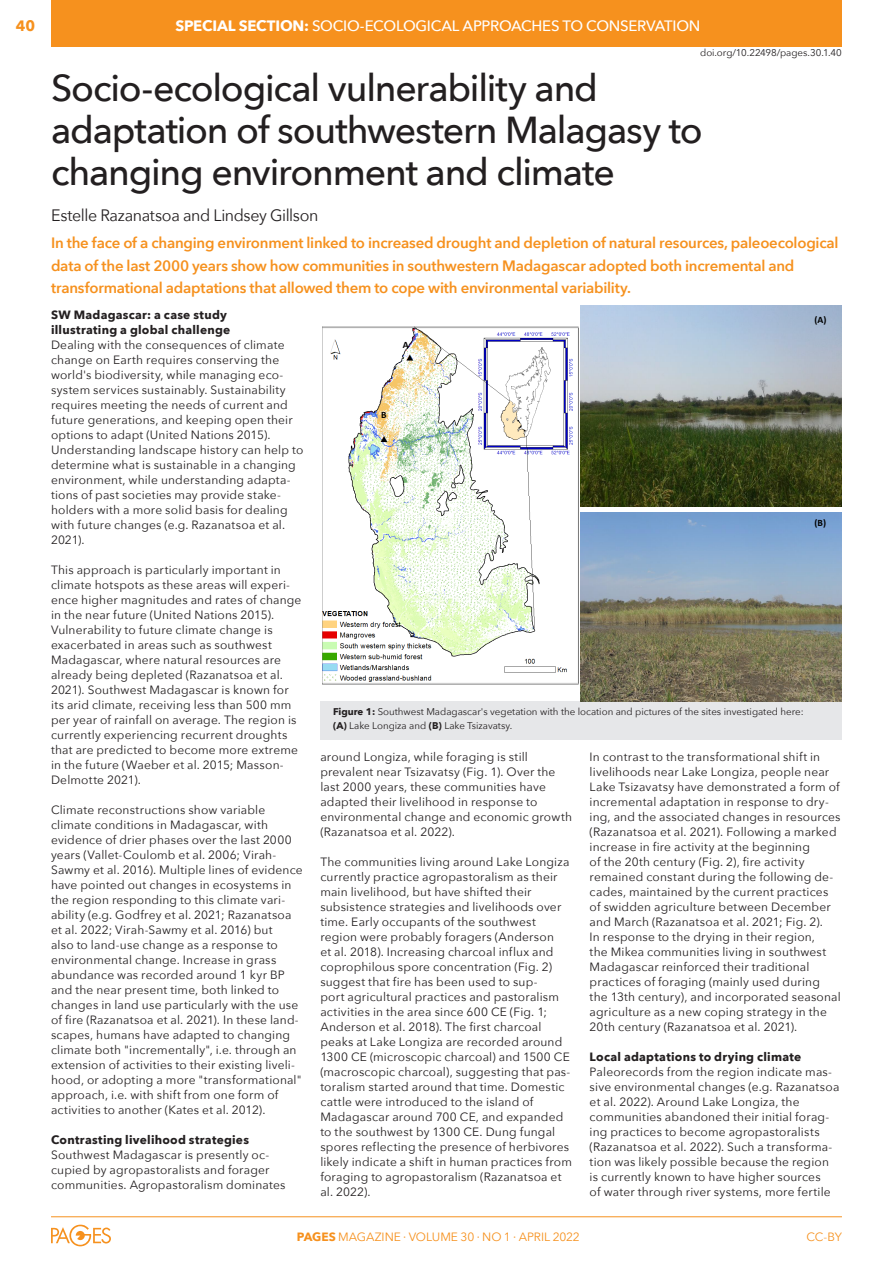
<style>
.page{position:relative;width:893px;height:1263px;background:#fff}
.page>*{position:absolute;margin:0;border:0;box-sizing:border-box;transform-origin:0 0}
.ARTICLE-Title{font:500 37.5px/42px "Avenir Next";letter-spacing:-.03em;color:#231f20}
.ARTICLE-Authors{font:16.5px "Avenir Next";letter-spacing:-.025em;color:#231f20}
.ARTICLE-Abstract{font:600 15px/22.5px "Avenir Next";letter-spacing:-.015em;color:#f6911e}
.HEADER-Title{font:500 15px "Avenir Next";letter-spacing:-.015em;color:#fff}
.t1{font:700 15px "Avenir Next";color:#f6911e}
._3col-text{font:12px/15px "Avenir Next";letter-spacing:.015em;color:#231f20}
._3col-subtitles{font:700 12px/15px "Avenir Next";letter-spacing:.02em;color:#231f20}
.t2{font:12px "Avenir Next";letter-spacing:-.005em;color:#f6911e}
.ARTICLE-Figure_Capti{font:9.75px/13.5px "Avenir Next";color:#231f20}
.DOI{font:9.75px "Avenir Next";letter-spacing:-.005em;color:#231f20}
.t3{font:700 9.75px "Calibri";color:#000}
.s1{font-weight:700}
</style>
<div class="page">
<hr style="left:51px;top:1216px;width:791px;height:1px;background:#f6911e">
<svg style="left:51px;top:1225px;width:60px;height:21px"></svg>
<div style="left:51px;top:0;width:791px;height:46px;background:#f6911e"></div>
<div style="left:320px;top:701px;width:522px;height:39px;background:#e6e7e9"></div>
<img style="left:580px;top:306px;width:262px;height:200px">
<img style="left:580px;top:512px;width:262px;height:189px">
<img style="left:322px;top:327px;width:257px;height:358px">
<p class="t1" style="left:16px;top:13px;width:21px">40</p>
<p class="HEADER-Title" style="left:175px;top:13px;width:527px"><span class="s1">SPECIAL SECTION:</span> Socio-ecological approaches to conservation</p>
<p class="DOI" style="left:700px;top:45px;width:143px">doi.org/10.22498/pages.30.1.40</p>
<p class="ARTICLE-Title" style="left:51px;top:66px;width:653px">Socio-ecological vulnerability and adaptation of southwestern Malagasy to changing environment and climate</p>
<p class="ARTICLE-Authors" style="left:51px;top:202px;width:269px">Estelle Razanatsoa and Lindsey Gillson</p>
<p class="ARTICLE-Abstract" style="left:51px;top:231px;width:789px">In the face of a changing environment linked to increased drought and depletion of natural resources, paleoecological data of the last 2000 years show how communities in southwestern Madagascar adopted both incremental and transformational adaptations that allowed them to cope with environmental variability.</p>
<p class="_3col-subtitles" style="left:51px;top:307px;width:181px">SW Madagascar: a case study illustrating a global challenge</p>
<p class="_3col-text" style="left:51px;top:337px;width:254px">Dealing with the consequences of climate change on Earth requires conserving the world's biodiversity, while managing eco&shy;system services sustainably. Sustainability requires meeting the needs of current and future generations, and keeping open their options to adapt (United Nations 2015).<br>Understanding landscape history can help to determine what is sustainable in a changing environment, while understanding adapta&shy;tions of past societies may provide stake&shy;holders with a more solid basis for dealing with future changes (e.g. Razanatsoa et al.<br>2021).</p>
<p class="_3col-text" style="left:51px;top:562px;width:252px">This approach is particularly important in climate hotspots as these areas will experi&shy;ence higher magnitudes and rates of change in the near future (United Nations 2015).<br>Vulnerability to future climate change is exacerbated in areas such as southwest Madagascar, where natural resources are already being depleted (Razanatsoa et al.<br>2021). Southwest Madagascar is known for its arid climate, receiving less than 500 mm per year of rainfall on average. The region is currently experiencing recurrent droughts that are predicted to become more extreme in the future (Waeber et al. 2015; Masson-Delmotte 2021).</p>
<p class="_3col-text" style="left:51px;top:802px;width:253px">Climate reconstructions show variable climate conditions in Madagascar, with evidence of drier phases over the last 2000 years (Vallet-Coulomb et al. 2006; Virah-Sawmy et al. 2016). Multiple lines of evidence have pointed out changes in ecosystems in the region responding to this climate vari&shy;ability (e.g. Godfrey et al. 2021; Razanatsoa et al. 2022; Virah-Sawmy et al. 2016) but<br>also to land-use change as a response to environmental change. Increase in grass abundance was recorded around 1 kyr BP and the near present time, both linked to changes in land use particularly with the use of fire (Razanatsoa et al. 2021). In these land&shy;scapes, humans have adapted to changing climate both "incrementally", i.e. through an extension of activities to their existing liveli&shy;hood, or adopting a more "transformational" approach, i.e. with shift from one form of activities to another (Kates et al. 2012).</p>
<p class="_3col-subtitles" style="left:51px;top:1132px;width:199px">Contrasting livelihood strategies</p>
<p class="_3col-text" style="left:51px;top:1147px;width:236px">Southwest Madagascar is presently oc&shy;cupied by agropastoralists and forager communities. Agropastoralism dominates</p>
<p class="t3" style="left:403px;top:338px;width:7px">A</p>
<p class="t3" style="left:381px;top:409px;width:7px">B</p>
<p class="t3" style="left:815px;top:314px;width:13px">(A)</p>
<p class="t3" style="left:815px;top:516px;width:13px">(B)</p>
<p class="ARTICLE-Figure_Capti" style="left:333px;top:705px;width:472px"><span class="s1">Figure 1:</span> Southwest Madagascar's vegetation with the location and pictures of the sites investigated here: <span class="s1">(A)</span> Lake Longiza and <span class="s1">(B)</span> Lake Tsizavatsy.</p>
<p class="_3col-text" style="left:320px;top:749px;width:253px">around Longiza, while foraging is still prevalent near Tsizavatsy (Fig. 1). Over the last 2000 years, these communities have adapted their livelihood in response to environmental change and economic growth (Razanatsoa et al. 2022).</p>
<p class="_3col-text" style="left:320px;top:854px;width:253px">The communities living around Lake Longiza currently practice agropastoralism as their main livelihood, but have shifted their subsistence strategies and livelihoods over time. Early occupants of the southwest region were probably foragers (Anderson<br>et al. 2018). Increasing charcoal influx and coprophilous spore concentration (Fig. 2) suggest that fire has been used to sup-<br>port agricultural practices and pastoralism activities in the area since 600 CE (Fig. 1; Anderson et al. 2018). The first charcoal peaks at Lake Longiza are recorded around 1300 CE (microscopic charcoal) and 1500 CE (macroscopic charcoal), suggesting that pas&shy;toralism started around that time. Domestic cattle were introduced to the island of Madagascar around 700 CE, and expanded to the southwest by 1300 CE. Dung fungal spores reflecting the presence of herbivores likely indicate a shift in human practices from foraging to agropastoralism (Razanatsoa et al. 2022).</p>
<p class="_3col-text" style="left:590px;top:749px;width:253px">In contrast to the transformational shift in livelihoods near Lake Longiza, people near Lake Tsizavatsy have demonstrated a form of incremental adaptation in response to dry&shy;ing, and the associated changes in resources (Razanatsoa et al. 2021). Following a marked increase in fire activity at the beginning<br>of the 20th century (Fig. 2), fire activity remained constant during the following de&shy;cades, maintained by the current practices of swidden agriculture between December and March (Razanatsoa et al. 2021; Fig. 2).<br>In response to the drying in their region,<br>the Mikea communities living in southwest Madagascar reinforced their traditional practices of foraging (mainly used during the 13th century), and incorporated seasonal agriculture as a new coping strategy in the 20th century (Razanatsoa et al. 2021).</p>
<p class="_3col-subtitles" style="left:590px;top:1049px;width:213px">Local adaptations to drying climate</p>
<p class="_3col-text" style="left:590px;top:1064px;width:251px">Paleorecords from the region indicate mas&shy;sive environmental changes (e.g. Razanatsoa et al. 2022). Around Lake Longiza, the communities abandoned their initial forag&shy;ing practices to become agropastoralists (Razanatsoa et al. 2022). Such a transforma&shy;tion was likely possible because the region is currently known to have higher sources<br>of water through river systems, more fertile</p>
<p class="t2" style="left:297px;top:1227px;width:284px"><span class="s1">PAGES</span> MAGAZINE ∙ VOLUME 30 ∙ NO 1 ∙ April 2022</p>
<p class="t2" style="left:807px;top:1227px;width:37px">CC-BY</p>
</div>
